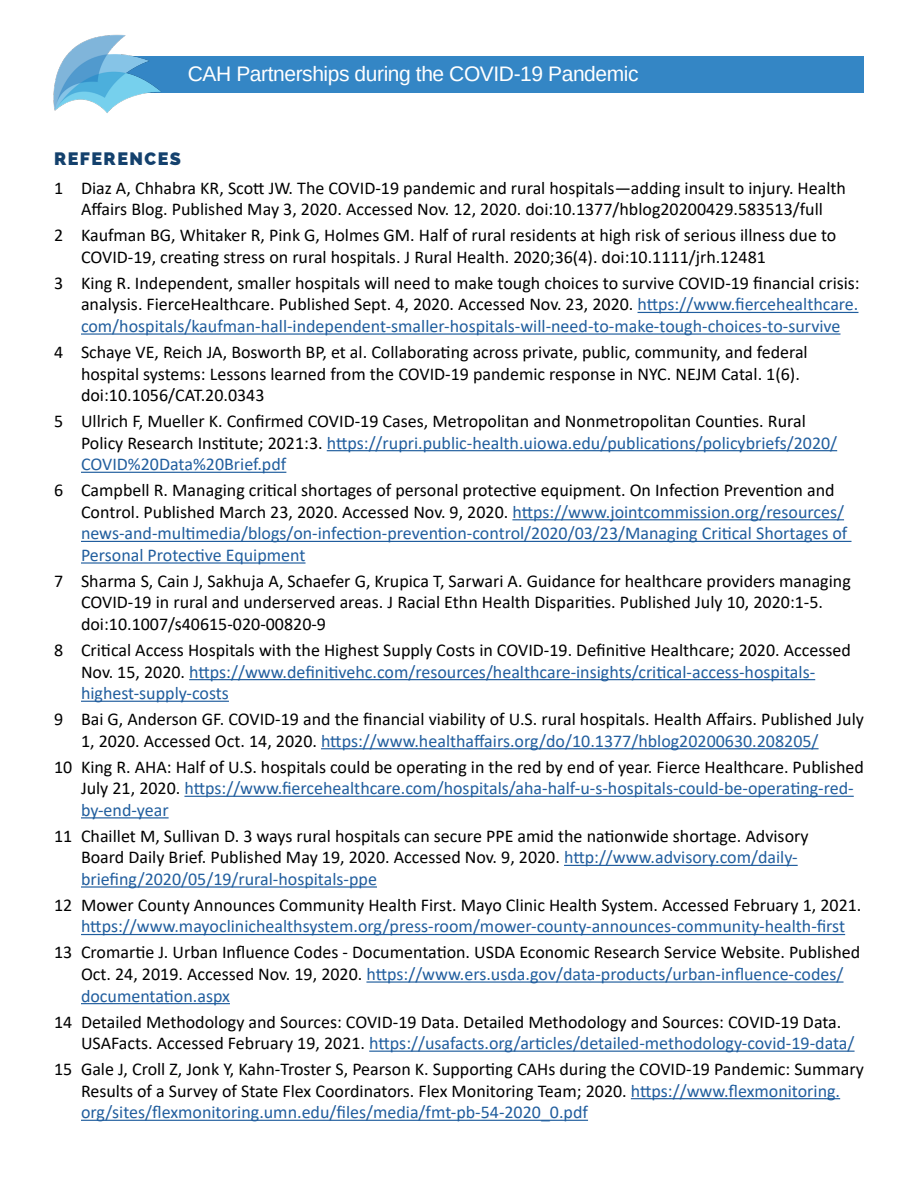
<style>
.page{position:relative;width:918px;height:1188px;background:#fff}
.page>*{position:absolute;margin:0;border:0;box-sizing:border-box;transform-origin:0 0}
.t1{font:21px "Arimo";letter-spacing:-.02em;color:#fff}
.t2{font:18px/21.6px "Calibri";color:#000}
.t3{font:18px/21.6px "Calibri";color:#215e9e}
.t4{font:800 18px "Raleway";letter-spacing:.08em;color:#14416d}
.s1{color:#215e9e}
.s2{color:#000}
</style>
<div class="page">
<hr style="left:638px;top:312px;width:220px;height:1px;background:#215e9e">
<hr style="left:81px;top:333px;width:760px;height:2px;background:#215e9e">
<hr style="left:327px;top:450px;width:510px;height:1px;background:#215e9e">
<hr style="left:81px;top:472px;width:205px;height:1px;background:#215e9e">
<hr style="left:512px;top:519px;width:332px;height:1px;background:#215e9e">
<hr style="left:81px;top:541px;width:771px;height:1px;background:#215e9e">
<hr style="left:81px;top:562px;width:225px;height:2px;background:#215e9e">
<hr style="left:189px;top:679px;width:626px;height:1px;background:#215e9e">
<hr style="left:81px;top:701px;width:148px;height:1px;background:#215e9e">
<hr style="left:321px;top:748px;width:498px;height:1px;background:#215e9e">
<hr style="left:184px;top:796px;width:670px;height:1px;background:#215e9e">
<hr style="left:81px;top:817px;width:88px;height:1px;background:#215e9e">
<hr style="left:564px;top:865px;width:234px;height:1px;background:#215e9e">
<hr style="left:81px;top:886px;width:296px;height:2px;background:#215e9e">
<hr style="left:81px;top:934px;width:764px;height:1px;background:#215e9e">
<hr style="left:366px;top:981px;width:478px;height:2px;background:#215e9e">
<hr style="left:81px;top:1003px;width:149px;height:1px;background:#215e9e">
<hr style="left:369px;top:1051px;width:486px;height:1px;background:#215e9e">
<hr style="left:631px;top:1098px;width:209px;height:1px;background:#215e9e">
<hr style="left:81px;top:1120px;width:507px;height:1px;background:#215e9e">
<div style="left:105px;top:56px;width:759px;height:37px;background:#3486c5"></div>
<img style="left:53px;top:34px;width:108px;height:79px">
<p class="t1" style="left:188px;top:60px;width:452px">CAH Partnerships during the COVID-19 Pandemic</p>
<p class="t4" style="left:54px;top:149px;width:129px">REFERENCES</p>
<p class="t2" style="left:54px;top:177px;width:794px;text-align:center">1 Diaz A, Chhabra KR, Scott JW. The COVID-19 pandemic and rural hospitals—adding insult to injury. Health<br>Affairs Blog. Published May 3, 2020. Accessed Nov. 12, 2020. doi:10.1377/hblog20200429.583513/full</p>
<p class="t2" style="left:81px;top:224px;width:757px;text-indent:-27px">2 Kaufman BG, Whitaker R, Pink G, Holmes GM. Half of rural residents at high risk of serious illness due to<br>COVID‐19, creating stress on rural hospitals. J Rural Health. 2020;36(4). doi:10.1111/jrh.12481</p>
<p class="t2" style="left:81px;top:272px;width:780px;text-align:justify;text-indent:-27px">3 King R. Independent, smaller hospitals will need to make tough choices to survive COVID-19 financial crisis: analysis. FierceHealthcare. Published Sept. 4, 2020. Accessed Nov. 23, 2020. <span class="s1">https://www.fiercehealthcare. com/hospitals/kaufman-hall-independent-smaller-hospitals-will-need-to-make-tough-choices-to-survive</span></p>
<p class="t2" style="left:81px;top:341px;width:728px;text-indent:-27px">4 Schaye VE, Reich JA, Bosworth BP, et al. Collaborating across private, public, community, and federal hospital systems: Lessons learned from the COVID-19 pandemic response in NYC. NEJM Catal. 1(6). doi:10.1056/CAT.20.0343</p>
<p class="t2" style="left:81px;top:410px;width:758px;text-indent:-27px">5 Ullrich F, Mueller K. Confirmed COVID-19 Cases, Metropolitan and Nonmetropolitan Counties. Rural<br>Policy Research Institute; 2021:3. <span class="s1">https://rupri.public-health.uiowa.edu/publications/policybriefs/2020/<br>COVID%20Data%20Brief.pdf</span></p>
<p class="t3" style="left:81px;top:479px;width:768px;text-indent:-27px"><span class="s2">6 Campbell R. Managing critical shortages of personal protective equipment. On Infection Prevention and Control. Published March 23, 2020. Accessed Nov. 9, 2020.</span> https://www.jointcommission.org/resources/ news-and-multimedia/blogs/on-infection-prevention-control/2020/03/23/Managing Critical Shortages of Personal Protective Equipment</p>
<p class="t2" style="left:81px;top:570px;width:771px;text-indent:-27px">7 Sharma S, Cain J, Sakhuja A, Schaefer G, Krupica T, Sarwari A. Guidance for healthcare providers managing<br>COVID-19 in rural and underserved areas. J Racial Ethn Health Disparities. Published July 10, 2020:1-5. doi:10.1007/s40615-020-00820-9</p>
<p class="t2" style="left:81px;top:639px;width:771px;text-indent:-27px">8 Critical Access Hospitals with the Highest Supply Costs in COVID-19. Definitive Healthcare; 2020. Accessed<br>Nov. 15, 2020. <span class="s1">https://www.definitivehc.com/resources/healthcare-insights/critical-access-hospitals&shy;highest-supply-costs</span></p>
<p class="t2" style="left:81px;top:708px;width:785px;text-indent:-27px">9 Bai G, Anderson GF. COVID-19 and the financial viability of U.S. rural hospitals. Health Affairs. Published July<br>1, 2020. Accessed Oct. 14, 2020. <span class="s1">https://www.healthaffairs.org/do/10.1377/hblog20200630.208205/</span></p>
<p class="t2" style="left:81px;top:755px;width:784px;text-indent:-27px">10 King R. AHA: Half of U.S. hospitals could be operating in the red by end of year. Fierce Healthcare. Published<br>July 21, 2020. <span class="s1">https://www.fiercehealthcare.com/hospitals/aha-half-u-s-hospitals-could-be-operating-red&shy;by-end-year</span></p>
<p class="t2" style="left:81px;top:825px;width:729px;text-indent:-27px">11 Chaillet M, Sullivan D. 3 ways rural hospitals can secure PPE amid the nationwide shortage. Advisory<br>Board Daily Brief. Published May 19, 2020. Accessed Nov. 9, 2020. <span class="s1">http://www.advisory.com/daily&shy;briefing/2020/05/19/rural-hospitals-ppe</span></p>
<p class="t2" style="left:54px;top:894px;width:809px">12 Mower County Announces Community Health First. Mayo Clinic Health System. Accessed February 1, 2021.</p>
<p class="t3" style="left:81px;top:915px;width:766px">https://www.mayoclinichealthsystem.org/press-room/mower-county-announces-community-health-first</p>
<p class="t2" style="left:81px;top:941px;width:781px;text-indent:-27px">13 Cromartie J. Urban Influence Codes - Documentation. USDA Economic Research Service Website. Published<br>Oct. 24, 2019. Accessed Nov. 19, 2020. <span class="s1">https://www.ers.usda.gov/data-products/urban-influence-codes/ documentation.aspx</span></p>
<p class="t2" style="left:81px;top:1010px;width:775px;text-indent:-27px">14 Detailed Methodology and Sources: COVID-19 Data. Detailed Methodology and Sources: COVID-19 Data.<br>USAFacts. Accessed February 19, 2021. <span class="s1">https://usafacts.org/articles/detailed-methodology-covid-19-data/</span></p>
<p class="t2" style="left:81px;top:1058px;width:785px;text-indent:-27px">15 Gale J, Croll Z, Jonk Y, Kahn-Troster S, Pearson K. Supporting CAHs during the COVID-19 Pandemic: Summary<br>Results of a Survey of State Flex Coordinators. Flex Monitoring Team; 2020. <span class="s1">https://www.flexmonitoring. org/sites/flexmonitoring.umn.edu/files/media/fmt-pb-54-2020_0.pdf</span></p>
</div>
